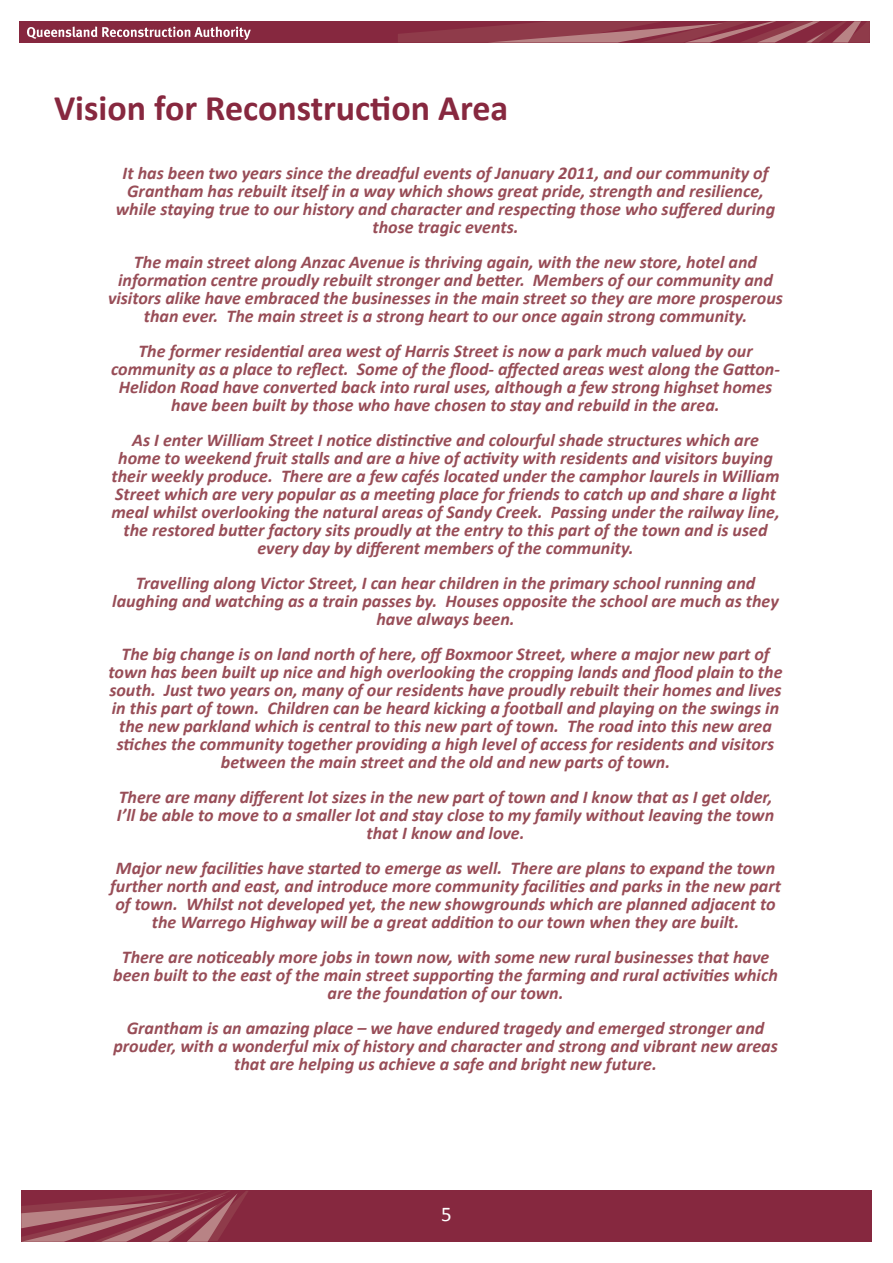
<style>
.page{position:relative;width:893px;height:1263px;background:#fff}
.page>*{position:absolute;margin:0;border:0;box-sizing:border-box;transform-origin:0 0}
.t1{font:700 36px "Calibri";color:#87283f}
.t2{font:21px "Calibri";color:#fff}
.t3{font:italic 700 18px/18px "Calibri";color:#984d57;text-align:center}
</style>
<div class="page">
<div style="left:19px;top:21px;width:851px;height:22px;background:#86283f"></div>
<svg style="left:398px;top:21px;width:472px;height:22px"></svg>
<svg style="left:27px;top:27px;width:224px;height:13px"></svg>
<div style="left:21px;top:1191px;width:851px;height:51px;background:#86283f"></div>
<svg style="left:21px;top:1191px;width:227px;height:51px"></svg>
<p class="t1" style="left:54px;top:85px;width:456px">Vision for Reconstruction Area</p>
<p class="t3" style="left:116px;top:163px;width:661px">It has been two years since the dreadful events of January 2011, and our community of Grantham has rebuilt itself in a way which shows great pride, strength and resilience, while staying true to our history and character and respecting those who suffered during those tragic events.</p>
<p class="t3" style="left:108px;top:252px;width:676px">The main street along Anzac Avenue is thriving again, with the new store, hotel and information centre proudly rebuilt stronger and better. Members of our community and visitors alike have embraced the businesses in the main street so they are more prosperous than ever. The main street is a strong heart to our once again strong community.</p>
<p class="t3" style="left:111px;top:341px;width:670px">The former residential area west of Harris Street is now a park much valued by our community as a place to reflect. Some of the flood- affected areas west along the Gatton-Helidon Road have converted back into rural uses, although a few strong highset homes have been built by those who have chosen to stay and rebuild in the area.</p>
<p class="t3" style="left:111px;top:430px;width:670px">As I enter William Street I notice distinctive and colourful shade structures which are home to weekend fruit stalls and are a hive of activity with residents and visitors buying their weekly produce. There are a few cafés located under the camphor laurels in William Street which are very popular as a meeting place for friends to catch up and share a light meal whilst overlooking the natural areas of Sandy Creek. Passing under the railway line, the restored butter factory sits proudly at the entry to this part of the town and is used every day by different members of the community.</p>
<p class="t3" style="left:112px;top:573px;width:668px">Travelling along Victor Street, I can hear children in the primary school running and laughing and watching as a train passes by. Houses opposite the school are much as they have always been.</p>
<p class="t3" style="left:109px;top:644px;width:675px">The big change is on land north of here, off Boxmoor Street, where a major new part of town has been built up nice and high overlooking the cropping lands and flood plain to the south. Just two years on, many of our residents have proudly rebuilt their homes and lives in this part of town. Children can be heard kicking a football and playing on the swings in the new parkland which is central to this new part of town. The road into this new area stiches the community together providing a high level of access for residents and visitors between the main street and the old and new parts of town.</p>
<p class="t3" style="left:117px;top:787px;width:659px">There are many different lot sizes in the new part of town and I know that as I get older,<br>I’ll be able to move to a smaller lot and stay close to my family without leaving the town that I know and love.</p>
<p class="t3" style="left:110px;top:858px;width:672px">Major new facilities have started to emerge as well. There are plans to expand the town further north and east, and introduce more community facilities and parks in the new part of town. Whilst not developed yet, the new showgrounds which are planned adjacent to the Warrego Highway will be a great addition to our town when they are built.</p>
<p class="t3" style="left:113px;top:947px;width:666px">There are noticeably more jobs in town now, with some new rural businesses that have been built to the east of the main street supporting the farming and rural activities which are the foundation of our town.</p>
<p class="t3" style="left:113px;top:1018px;width:666px">Grantham is an amazing place – we have endured tragedy and emerged stronger and prouder, with a wonderful mix of history and character and strong and vibrant new areas that are helping us achieve a safe and bright new future.</p>
<p class="t2" style="left:441px;top:1201px;width:12px">5</p>
</div>
